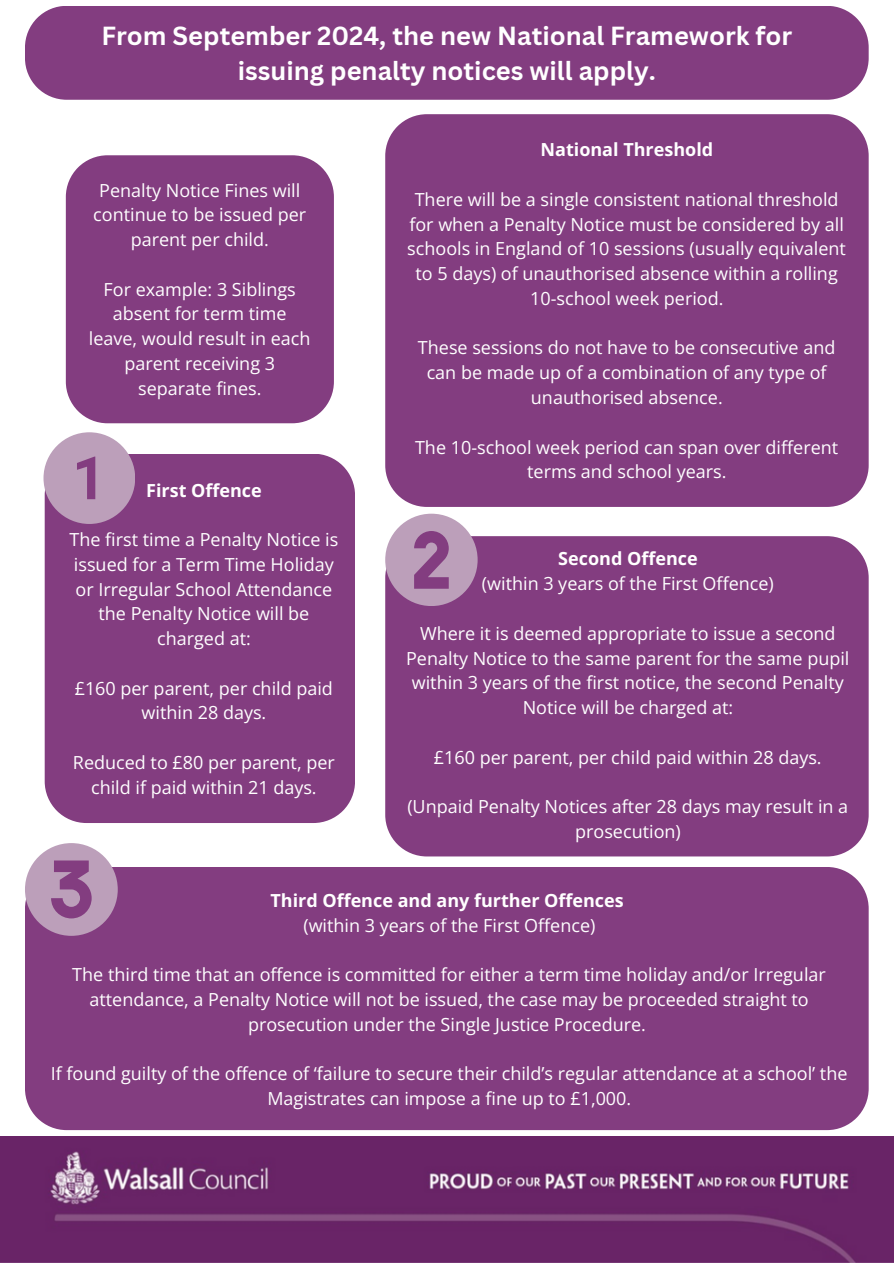
<style>
.page{position:relative;width:894px;height:1264px;background:#fff}
.page>*{position:absolute;margin:0;border:0;box-sizing:border-box;transform-origin:0 0}
.t1{font:700 25.5px/34.8px "Canva Sans";color:#fff;text-align:center}
.t2{font:18px/24.8px "Open Sans";color:#fff;text-align:center}
.t3{font:700 18px "Open Sans";color:#fff}
</style>
<div class="page">
<img style="left:0;top:1136px;width:893px;height:126px">
<div style="left:66px;top:155px;width:268px;height:268px;background:#833d80"></div>
<div style="left:385px;top:114px;width:483px;height:393px;background:#833d80"></div>
<div style="left:45px;top:454px;width:310px;height:369px;background:#833d80"></div>
<svg style="left:43px;top:432px;width:92px;height:91px;background:#bb9cb9"></svg>
<div style="left:385px;top:536px;width:483px;height:320px;background:#833d80"></div>
<svg style="left:385px;top:513px;width:92px;height:93px;background:#b591b3"></svg>
<div style="left:25px;top:867px;width:843px;height:263px;background:#833d80"></div>
<svg style="left:25px;top:843px;width:92px;height:92px;background:#b38fb1"></svg>
<div style="left:25px;top:6px;width:843px;height:94px;background:#833d80"></div>
<p class="t1" style="left:101px;top:18px;width:692px">From September 2024, the new National Framework for issuing penalty notices will apply.</p>
<h2 class="t2" style="left:93px;top:177px;width:214px">Penalty Notice Fines will continue to be issued per parent per child.</h2>
<p class="t2" style="left:89px;top:276px;width:223px">For example: 3 Siblings absent for term time leave, would result in each parent receiving 3 separate fines.</p>
<p class="t3" style="left:146px;top:477px;width:117px">First Offence</p>
<h2 class="t2" style="left:69px;top:526px;width:270px">The first time a Penalty Notice is issued for a Term Time Holiday or Irregular School Attendance the Penalty Notice will be charged at:</h2>
<p class="t2" style="left:75px;top:675px;width:260px">£160 per parent, per child paid within 28 days.</p>
<p class="t2" style="left:73px;top:749px;width:263px">Reduced to £80 per parent, per child if paid within 21 days.</p>
<p class="t3" style="left:540px;top:137px;width:174px">National Threshold</p>
<p class="t2" style="left:407px;top:186px;width:440px">There will be a single consistent national threshold for when a Penalty Notice must be considered by all schools in England of 10 sessions (usually equivalent to 5 days) of unauthorised absence within a rolling 10-school week period.</p>
<p class="t2" style="left:418px;top:335px;width:419px">These sessions do not have to be consecutive and can be made up of a combination of any type of unauthorised absence.</p>
<p class="t2" style="left:415px;top:434px;width:424px">The 10-school week period can span over different terms and school years.</p>
<p class="t3" style="left:558px;top:546px;width:141px">Second Offence</p>
<p class="t2" style="left:481px;top:571px;width:293px">(within 3 years of the First Offence)</p>
<p class="t2" style="left:406px;top:620px;width:444px">Where it is deemed appropriate to issue a second Penalty Notice to the same parent for the same pupil within 3 years of the first notice, the second Penalty Notice will be charged at:</p>
<p class="t2" style="left:434px;top:744px;width:389px">£160 per parent, per child paid within 28 days.</p>
<p class="t2" style="left:407px;top:793px;width:442px">(Unpaid Penalty Notices after 28 days may result in a prosecution)</p>
<p class="t3" style="left:270px;top:887px;width:355px">Third Offence and any further Offences</p>
<p class="t2" style="left:303px;top:912px;width:293px">(within 3 years of the First Offence)</p>
<p class="t2" style="left:72px;top:961px;width:754px">The third time that an offence is committed for either a term time holiday and/or Irregular attendance, a Penalty Notice will not be issued, the case may be proceeded straight to prosecution under the Single Justice Procedure.</p>
<p class="t2" style="left:51px;top:1060px;width:798px">If found guilty of the offence of ‘failure to secure their child’s regular attendance at a school’ the<br>Magistrates can impose a fine up to £1,000.</p>
</div>
